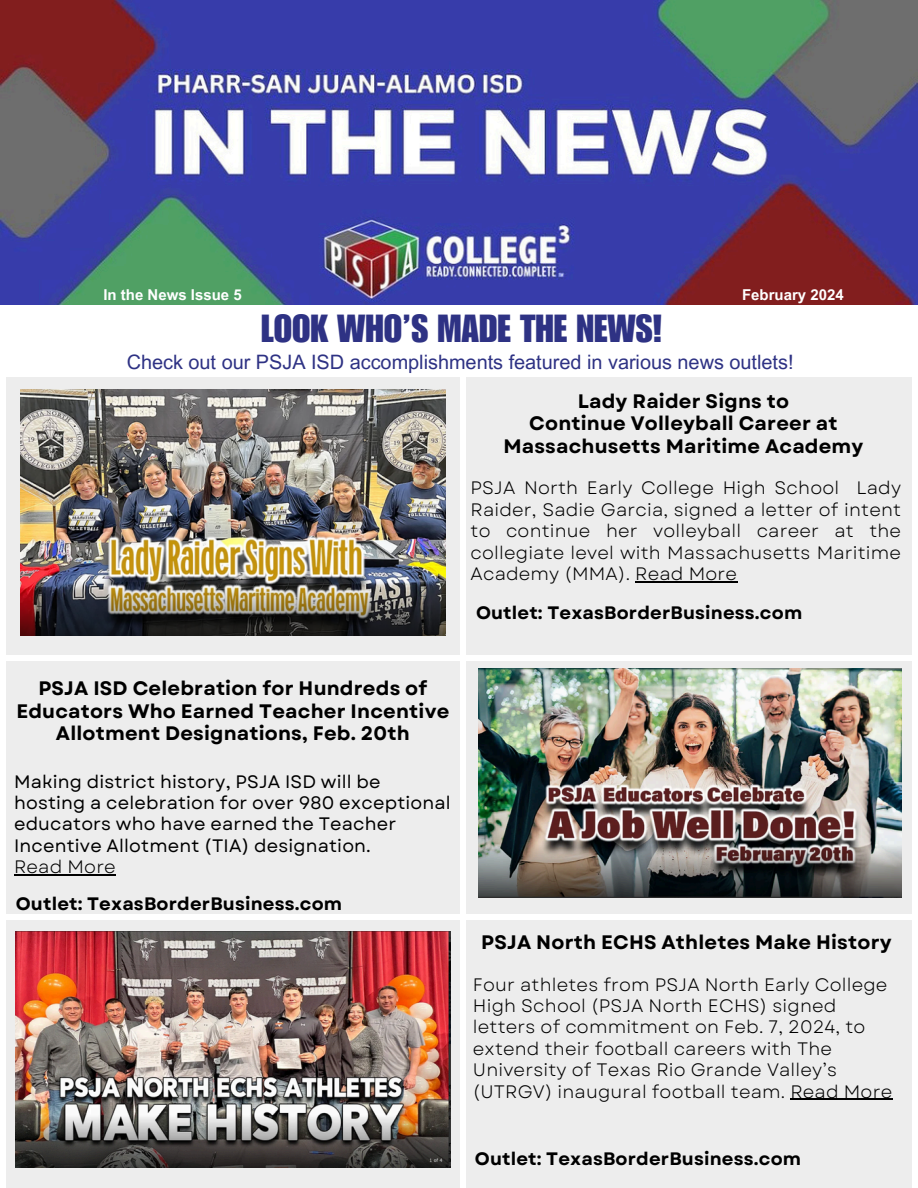
<style>
.page{position:relative;width:918px;height:1188px;background:#fff}
.page>*{position:absolute;margin:0;border:0;box-sizing:border-box;transform-origin:0 0}
.t1{font:38.1px "Impact LT Std";color:#2e3284}
.t2{font:19.95px "Arial MT Pro";color:#2e3284}
.t3{font:700 19.5px/22.5px "Garet";letter-spacing:.01em;color:#000;text-align:center}
.t4{font:18px/21.3px "Garet";letter-spacing:.01em;color:#000}
.t5{font:18px/21.3px "Garet";letter-spacing:.01em;color:#000}
.t6{font:700 18px "Garet";letter-spacing:.01em;color:#000}
.t7{font:700 15px "Arial MT Pro";color:#fff}
.s1{font-style:inherit}
</style>
<div class="page">
<div style="left:0;top:378px;width:918px;height:810px;background:#ededed"></div>
<div style="left:0;top:914px;width:918px;height:6px;background:#fff"></div>
<div style="left:0;top:655px;width:918px;height:6px;background:#fff"></div>
<div style="left:460px;top:378px;width:6px;height:810px;background:#fff"></div>
<div style="left:0;top:378px;width:6px;height:810px;background:#fff"></div>
<div style="left:912px;top:378px;width:6px;height:810px;background:#fff"></div>
<img style="left:0;top:0;width:918px;height:305px">
<img style="left:478px;top:668px;width:423px;height:230px">
<img style="left:16px;top:931px;width:434px;height:236px">
<hr style="left:790px;top:1099px;width:102px;height:1px;background:#000">
<hr style="left:14px;top:874px;width:49px;height:1px;background:#000">
<hr style="left:63px;top:874px;width:53px;height:1px;background:#000">
<img style="left:20px;top:390px;width:425px;height:245px">
<hr style="left:635px;top:581px;width:102px;height:1px;background:#000">
<p class="t7" style="left:103px;top:289px;width:140px">In the News Issue 5</p>
<h2 class="t7" style="left:742px;top:289px;width:103px">February 2024</h2>
<h1 class="t1" style="left:261px;top:315px;width:403px">LOOK WHO’S MADE THE NEWS!</h1>
<h3 class="t2" style="left:127px;top:354px;width:668px">Check out our PSJA ISD accomplishments featured in various news outlets!</h3>
<h2 class="t3" style="left:503px;top:390px;width:361px">Lady Raider Signs to<br>Continue Volleyball Career at<br>Massachusetts Maritime Academy</h2>
<h3 class="t4" style="left:471px;top:478px;width:432px;text-align:justify">PSJA North Early College High School Lady Raider, Sadie Garcia, signed a letter of intent to continue her volleyball career at the collegiate level with Massachusetts Maritime Academy (MMA). Read More</h3>
<h2 class="t6" style="left:476px;top:600px;width:328px">Outlet: TexasBorderBusiness.com</h2>
<h2 class="t3" style="left:16px;top:677px;width:435px">PSJA ISD Celebration for Hundreds of<br>Educators Who Earned Teacher Incentive<br>Allotment Designations, Feb. 20th</h2>
<h3 class="t5" style="left:14px;top:771px;width:438px">Making district history, PSJA ISD will be hosting a celebration for over 980 exceptional educators who have earned the Teacher Incentive Allotment (TIA) designation.<br><span class="s1">Read More</span></h3>
<h2 class="t6" style="left:16px;top:890px;width:328px">Outlet: TexasBorderBusiness.com</h2>
<h3 class="t3" style="left:481px;top:931px;width:412px">PSJA North ECHS Athletes Make History</h3>
<h2 class="t4" style="left:473px;top:974px;width:421px">Four athletes from PSJA North Early College High School (PSJA North ECHS) signed letters of commitment on Feb. 7, 2024, to extend their football careers with The University of Texas Rio Grande Valley’s (UTRGV) inaugural football team. Read More</h2>
<p class="t6" style="left:475px;top:1146px;width:328px">Outlet: TexasBorderBusiness.com</p>
</div>
